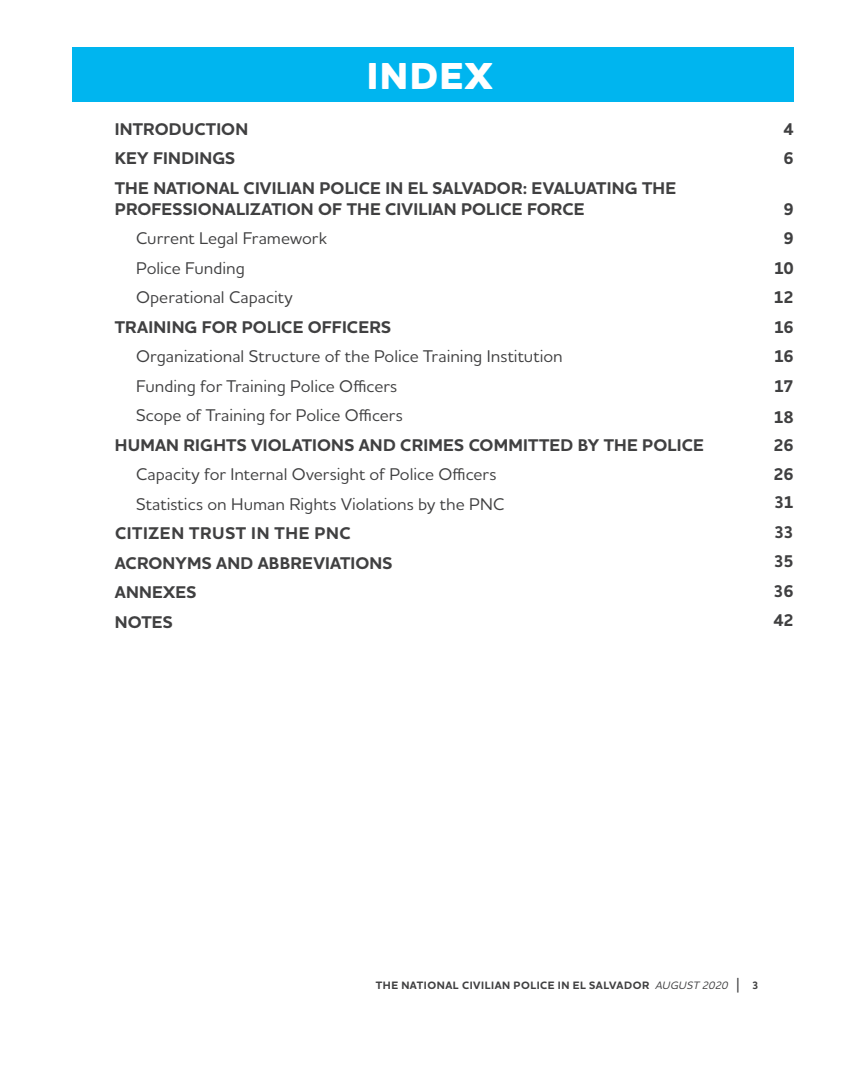
<style>
.page{position:relative;width:866px;height:1080px;background:#fff}
.page>*{position:absolute;margin:0;border:0;box-sizing:border-box;transform-origin:0 0}
.t1{font:800 38.25px "Houschka Alt Pro";letter-spacing:.035em;color:#fff}
.t2{font:700 17.25px/29.5px "Houschka Alt Pro";letter-spacing:.005em;color:#404041}
.t3{font:500 17.25px/29.5px "Houschka Alt Pro";color:#404041}
.t4{font:700 17.25px/29.7px "Houschka Alt Pro";letter-spacing:-.03em;color:#404041;text-align:center}
.t5{font:700 10.95px "Houschka Alt Pro";letter-spacing:.05em;color:#404041}
.s1{font-weight:500;font-style:italic}
.s2{font-weight:500;font-size:16.35px}
</style>
<div class="page">
<div style="left:72px;top:47px;width:721px;height:55px;background:#00b5ef"></div>
<h1 class="t1" style="left:366px;top:54px;width:127px">INDEX</h1>
<p class="t2" style="left:115px;top:115px;width:562px">INTRODUCTION<br>KEY FINDINGS<br>THE NATIONAL CIVILIAN POLICE IN EL SALVADOR: EVALUATING THE</p>
<p class="t2" style="left:115px;top:195px;width:471px">PROFESSIONALIZATION OF THE CIVILIAN POLICE FORCE</p>
<p class="t3" style="left:136px;top:225px;width:192px">Current Legal Framework<br>Police Funding<br>Operational Capacity</p>
<p class="t2" style="left:115px;top:313px;width:277px">TRAINING FOR POLICE OFFICERS</p>
<p class="t3" style="left:136px;top:343px;width:428px">Organizational Structure of the Police Training Institution<br>Funding for Training Police Officers<br>Scope of Training for Police Officers</p>
<p class="t2" style="left:115px;top:431px;width:590px">HUMAN RIGHTS VIOLATIONS AND CRIMES COMMITTED BY THE POLICE</p>
<p class="t3" style="left:136px;top:461px;width:369px">Capacity for Internal Oversight of Police Officers<br>Statistics on Human Rights Violations by the PNC</p>
<p class="t2" style="left:115px;top:520px;width:279px">CITIZEN TRUST IN THE PNC<br>ACRONYMS AND ABBREVIATIONS<br>ANNEXES<br>NOTES</p>
<p class="t2" style="left:783px;top:115px;width:12px">4<br>6</p>
<p class="t4" style="left:773px;top:195px;width:22px">9<br>9<br>10<br>12<br>16<br>16<br>17<br>18</p>
<p class="t2" style="left:773px;top:431px;width:22px;text-align:justify">26<br>26<br>31<br>33<br>35<br>36<br>42</p>
<p class="t5" style="left:375px;top:981px;width:384px">THE NATIONAL CIVILIAN POLICE IN EL SALVADOR <span class="s1">AUGUST 2020</span> <span class="s2">|</span> 3</p>
</div>
